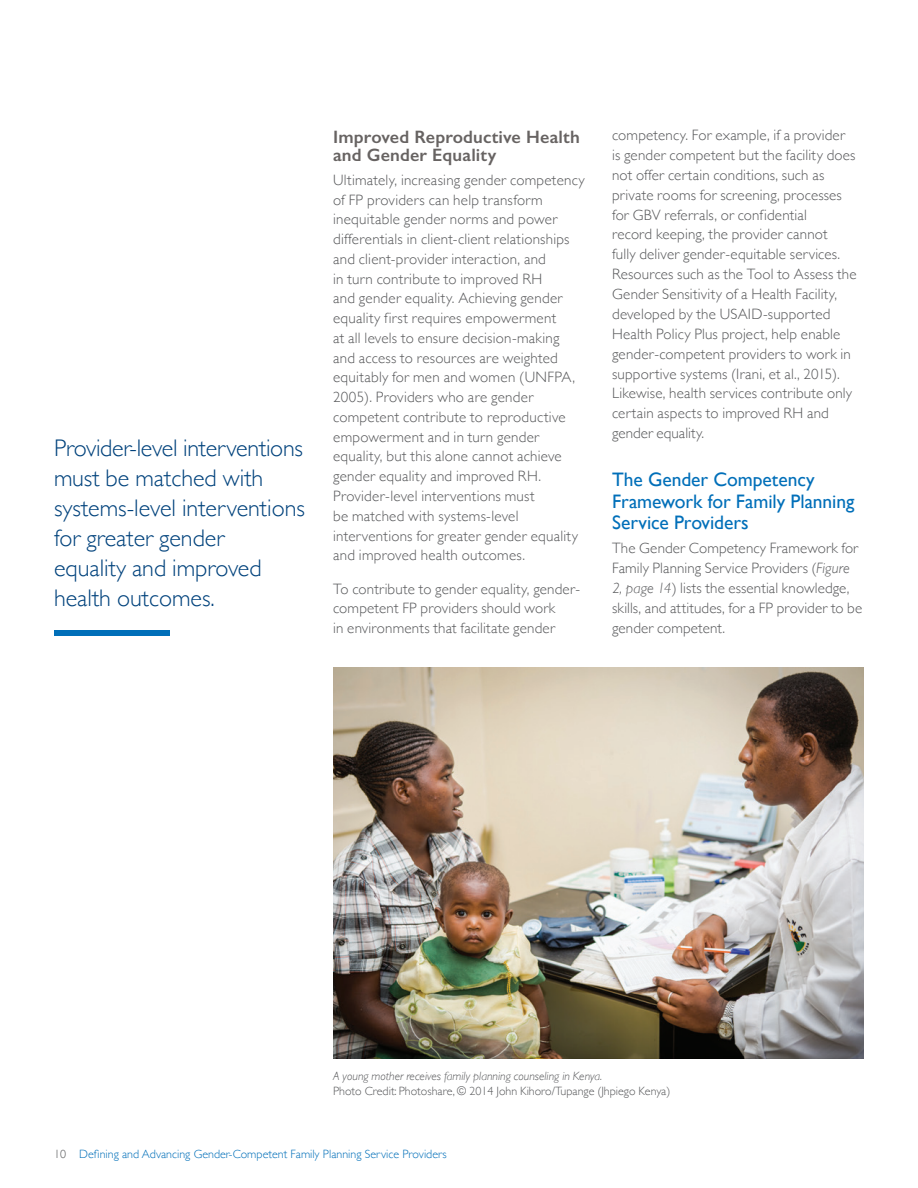
<style>
.page{position:relative;width:918px;height:1188px;background:#fff}
.page>*{position:absolute;margin:0;border:0;box-sizing:border-box;transform-origin:0 0}
.t1{font:300 24px/30px "Gill Sans";color:#01427c}
.t2{font:19.5px/21.3px "Gill Sans";letter-spacing:-.005em;color:#006fb9}
.t3{font:600 18px/18.3px "Gill Sans";letter-spacing:.01em;color:#676362}
.t4{font:300 15px/19.8px "Gill Sans";letter-spacing:.015em;color:#57585a}
.t5{font:300 12px "Gill Sans";color:#006fb9}
.t6{font:300 12px "Gill Sans";color:#57585a}
.t7{font:italic 300 12px "Gill Sans";color:#57585a}
.s1{font-style:italic}
.s2{color:#57585a}
</style>
<div class="page">
<img style="left:333px;top:667px;width:531px;height:391px">
<div style="left:54px;top:630px;width:116px;height:6px;background:#006fb9"></div>
<h1 class="t1" style="left:54px;top:432px;width:252px">Provider-level interventions must be matched with systems-level interventions for greater gender<br>equality and improved health outcomes.</h1>
<p class="t3" style="left:333px;top:127px;width:248px">Improved Reproductive Health and Gender Equality</p>
<p class="t4" style="left:333px;top:169px;width:253px">Ultimately, increasing gender competency of FP providers can help transform inequitable gender norms and power differentials in client-client relationships and client-provider interaction, and<br>in turn contribute to improved RH<br>and gender equality. Achieving gender equality first requires empowerment<br>at all levels to ensure decision-making and access to resources are weighted equitably for men and women (UNFPA, 2005). Providers who are gender competent contribute to reproductive empowerment and in turn gender equality, but this alone cannot achieve gender equality and improved RH.<br>Provider-level interventions must<br>be matched with systems-level interventions for greater gender equality and improved health outcomes.</p>
<p class="t4" style="left:333px;top:578px;width:249px">To contribute to gender equality, gender&shy;competent FP providers should work<br>in environments that facilitate gender</p>
<p class="t4" style="left:612px;top:125px;width:246px">competency. For example, if a provider is gender competent but the facility does not offer certain conditions, such as private rooms for screening, processes for GBV referrals, or confidential<br>record keeping, the provider cannot<br>fully deliver gender-equitable services.<br>Resources such as the Tool to Assess the Gender Sensitivity of a Health Facility, developed by the USAID-supported Health Policy Plus project, help enable gender-competent providers to work in supportive systems (Irani, et al., 2015).<br>Likewise, health services contribute only certain aspects to improved RH and gender equality.</p>
<h2 class="t2" style="left:612px;top:469px;width:244px">The Gender Competency<br>Framework for Family Planning<br>Service Providers</h2>
<p class="t4" style="left:612px;top:538px;width:252px">The Gender Competency Framework for Family Planning Service Providers (<span class="s1">Figure 2, page 14</span>) lists the essential knowledge, skills, and attitudes, for a FP provider to be gender competent.</p>
<p class="t7" style="left:333px;top:1069px;width:271px">A young mother receives family planning counseling in Kenya.</p>
<p class="t6" style="left:333px;top:1082px;width:339px">Photo Credit: Photoshare, © 2014 John Kihoro/Tupange (Jhpiego Kenya)</p>
<p class="t5" style="left:54px;top:1145px;width:394px"><span class="s2">10</span> Defining and Advancing Gender-Competent Family Planning Service Providers</p>
</div>
